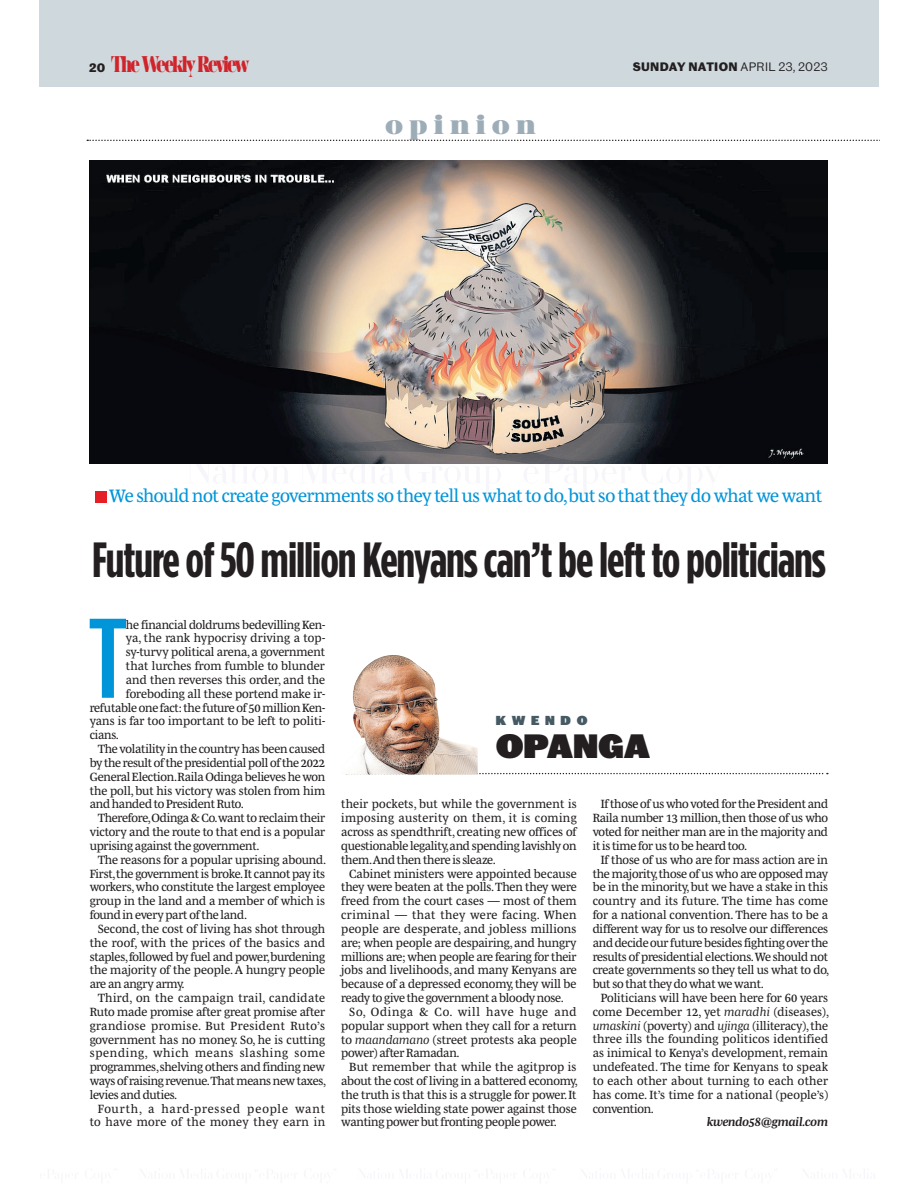
<style>
.page{position:relative;width:918px;height:1188px;background:#fff}
.page>*{position:absolute;margin:0;border:0;box-sizing:border-box;transform-origin:0 0}
.t1{font:600 103.95px "Caslon Doric Condensed";color:#0095d9}
.t2{font:700 49.35px "Gotham Condensed";letter-spacing:-.02em;color:#231f20}
.t3{font:900 31.05px "Caslon Doric";letter-spacing:-.005em;color:#231f20}
.t4{font:900 28.2px "AW Conqueror Pro Didot S";letter-spacing:.2em;color:#9dadb7}
.t5{font:900 23.55px "AW Conqueror Pro Didot";letter-spacing:-.125em;color:#d1232a;scale:.67 1}
.t6{font:18.3px "Mencken Pro Text";letter-spacing:-.02em;color:#0095d9}
.t7{font:12.15px/13.8px "Mencken Pro Text";letter-spacing:-.015em;color:#231f20;text-align:justify}
.t8{font:12.15px "Mencken Pro Text";letter-spacing:.005em;color:#231f20}
.t9{font:12.15px "Mencken Pro Text";letter-spacing:.01em;color:#231f20}
.t10{font:12.15px "Mencken Pro Text";letter-spacing:.03em;color:#231f20}
.t11{font:12.15px "Mencken Pro Text";letter-spacing:.02em;color:#231f20}
.t12{font:12.15px "Mencken Pro Text";letter-spacing:.04em;color:#231f20}
.t13{font:12.15px "Mencken Pro Text";letter-spacing:.055em;color:#231f20}
.t14{font:12.15px "Mencken Pro Text";letter-spacing:.07em;color:#231f20}
.t15{font:italic 700 12.15px "Mencken Pro Text";letter-spacing:-.02em;color:#231f20}
.t16{font:900 12px "Caslon Doric";letter-spacing:.475em;color:#465a64}
.t17{font:700 11.25px "Caslon Doric";letter-spacing:.03em;color:#231f20}
.s1{font-family:"Caslon Doric";font-weight:700;font-size:11.25px;color:#231f20}
.s2{font-weight:400}
.s3{font-style:italic}
</style>
<div class="page">
<svg style="left:186px;top:463px;width:104px;height:1px"></svg>
<svg style="left:299px;top:463px;width:96px;height:1px"></svg>
<svg style="left:405px;top:463px;width:96px;height:1px"></svg>
<svg style="left:511px;top:463px;width:120px;height:1px"></svg>
<svg style="left:641px;top:463px;width:91px;height:1px"></svg>
<div style="left:39px;top:0;width:840px;height:87px;background:#cfd8dd"></div>
<div style="left:95px;top:491px;width:12px;height:12px;background:#e41f25"></div>
<svg style="left:87px;top:140px;width:791px;height:1px"></svg>
<svg style="left:479px;top:773px;width:349px;height:1px"></svg>
<img style="left:345px;top:655px;width:133px;height:120px">
<img style="left:90px;top:161px;width:738px;height:302px">
<h3 class="t5" style="left:89px;top:50px;width:241px"><span class="s1">20</span> The Weekly Review</h3>
<p class="t17" style="left:633px;top:63px;width:197px">SUNDAY NATION <span class="s2">APRIL 23, 2023</span></p>
<h3 class="t4" style="left:385px;top:113px;width:152px">opinion</h3>
<h3 class="t6" style="left:109px;top:488px;width:715px">We should not create governments so they tell us what to do,but so that they do what we want</h3>
<h2 class="t2" style="left:92px;top:542px;width:735px">Future of 50 million Kenyans can’t be left to politicians</h2>
<h1 class="t1" style="left:89px;top:619px;width:39px">T</h1>
<p class="t7" style="left:126px;top:618px;width:201px">he financial doldrums bedevilling Ken-</p>
<p class="t9" style="left:126px;top:633px;width:201px">ya, the rank hypocrisy driving a top-</p>
<p class="t7" style="left:126px;top:646px;width:201px">sy-turvy political arena, a government</p>
<p class="t8" style="left:126px;top:661px;width:201px">that lurches from fumble to blunder</p>
<p class="t8" style="left:126px;top:674px;width:201px">and then reverses this order, and the</p>
<p class="t7" style="left:126px;top:687px;width:201px">foreboding all these portend make ir-</p>
<p class="t7" style="left:90px;top:701px;width:237px">refutable one fact: the future of 50 million Ken-</p>
<p class="t8" style="left:90px;top:716px;width:237px">yans is far too important to be left to politi-</p>
<p class="t7" style="left:90px;top:729px;width:31px">cians.</p>
<p class="t7" style="left:98px;top:743px;width:229px">The volatility in the country has been caused</p>
<p class="t7" style="left:90px;top:756px;width:237px">by the result of the presidential poll of the 2022</p>
<p class="t7" style="left:90px;top:770px;width:237px">General Election.Raila Odinga believes he won</p>
<p class="t7" style="left:90px;top:784px;width:237px">the poll, but his victory was stolen from him</p>
<p class="t7" style="left:90px;top:798px;width:156px">and handed to President Ruto.</p>
<p class="t7" style="left:98px;top:812px;width:229px">Therefore,Odinga &amp; Co.want to reclaim their</p>
<p class="t7" style="left:90px;top:826px;width:237px">victory and the route to that end is a popular</p>
<p class="t7" style="left:90px;top:839px;width:171px">uprising against the government.</p>
<p class="t7" style="left:98px;top:853px;width:230px">The reasons for a popular uprising abound.</p>
<p class="t7" style="left:90px;top:867px;width:237px">First,the government is broke.It cannot pay its</p>
<p class="t7" style="left:90px;top:881px;width:237px">workers, who constitute the largest employee</p>
<p class="t7" style="left:90px;top:895px;width:237px">group in the land and a member of which is</p>
<p class="t7" style="left:90px;top:909px;width:159px">found in every part of the land.</p>
<p class="t7" style="left:98px;top:922px;width:229px">Second, the cost of living has shot through</p>
<p class="t11" style="left:90px;top:937px;width:237px">the roof, with the prices of the basics and</p>
<p class="t7" style="left:90px;top:950px;width:237px">staples, followed by fuel and power, burdening</p>
<p class="t7" style="left:90px;top:964px;width:237px">the majority of the people. A hungry people</p>
<p class="t7" style="left:90px;top:978px;width:96px">are an angry army.</p>
<p class="t10" style="left:98px;top:993px;width:229px">Third, on the campaign trail, candidate</p>
<p class="t7" style="left:90px;top:1005px;width:237px">Ruto made promise after great promise after</p>
<p class="t12" style="left:90px;top:1020px;width:237px">grandiose promise. But President Ruto’s</p>
<p class="t9" style="left:90px;top:1034px;width:237px">government has no money. So, he is cutting</p>
<p class="t13" style="left:90px;top:1048px;width:237px">spending, which means slashing some</p>
<p class="t7" style="left:90px;top:1061px;width:237px">programmes, shelving others and finding new</p>
<p class="t7" style="left:90px;top:1074px;width:238px">ways of raising revenue.That means new taxes,</p>
<p class="t7" style="left:90px;top:1088px;width:89px">levies and duties.</p>
<p class="t14" style="left:98px;top:1103px;width:229px">Fourth, a hard-pressed people want</p>
<p class="t10" style="left:90px;top:1117px;width:237px">to have more of the money they earn in</p>
<p class="t16" style="left:496px;top:716px;width:93px">KWENDO</p>
<h3 class="t3" style="left:496px;top:734px;width:156px">OPANGA</h3>
<p class="t7" style="left:341px;top:798px;width:237px">their pockets, but while the government is imposing austerity on them, it is coming across as spendthrift, creating new offices of questionable legality,and spending lavishly on them.And then there is sleaze.</p>
<p class="t7" style="left:341px;top:867px;width:237px;text-indent:8px">Cabinet ministers were appointed because they were beaten at the polls. Then they were freed from the court cases — most of them criminal — that they were facing. When people are desperate, and jobless millions are; when people are despairing, and hungry millions are; when people are fearing for their jobs and livelihoods, and many Kenyans are because of a depressed economy, they will be ready to give the government a bloody nose.</p>
<p class="t7" style="left:341px;top:1005px;width:237px;text-indent:8px">So, Odinga &amp; Co. will have huge and popular support when they call for a return to <span class="s3">maandamano</span> (street protests aka people power) after Ramadan.</p>
<p class="t7" style="left:341px;top:1061px;width:238px;text-indent:8px">But remember that while the agitprop is about the cost of living in a battered economy, the truth is that this is a struggle for power. It pits those wielding state power against those wanting power but fronting people power.</p>
<p class="t7" style="left:593px;top:798px;width:237px;text-indent:8px">If those of us who voted for the President and Raila number 13 million, then those of us who voted for neither man are in the majority and it is time for us to be heard too.</p>
<p class="t7" style="left:593px;top:853px;width:238px;text-indent:8px">If those of us who are for mass action are in the majority, those of us who are opposed may be in the minority, but we have a stake in this country and its future. The time has come for a national convention. There has to be a different way for us to resolve our differences and decide our future besides fighting over the results of presidential elections. We should not create governments so they tell us what to do, but so that they do what we want.</p>
<p class="t7" style="left:593px;top:991px;width:238px;text-indent:8px">Politicians will have been here for 60 years come December 12, yet <span class="s3">maradhi</span> (diseases), <span class="s3">umaskini</span> (poverty) and <span class="s3">ujinga</span> (illiteracy), the three ills the founding politicos identified as inimical to Kenya’s development, remain undefeated. The time for Kenyans to speak to each other about turning to each other has come. It’s time for a national (people’s) convention.</p>
<p class="t15" style="left:707px;top:1117px;width:123px">kwendo58@gmail.com</p>
</div>
